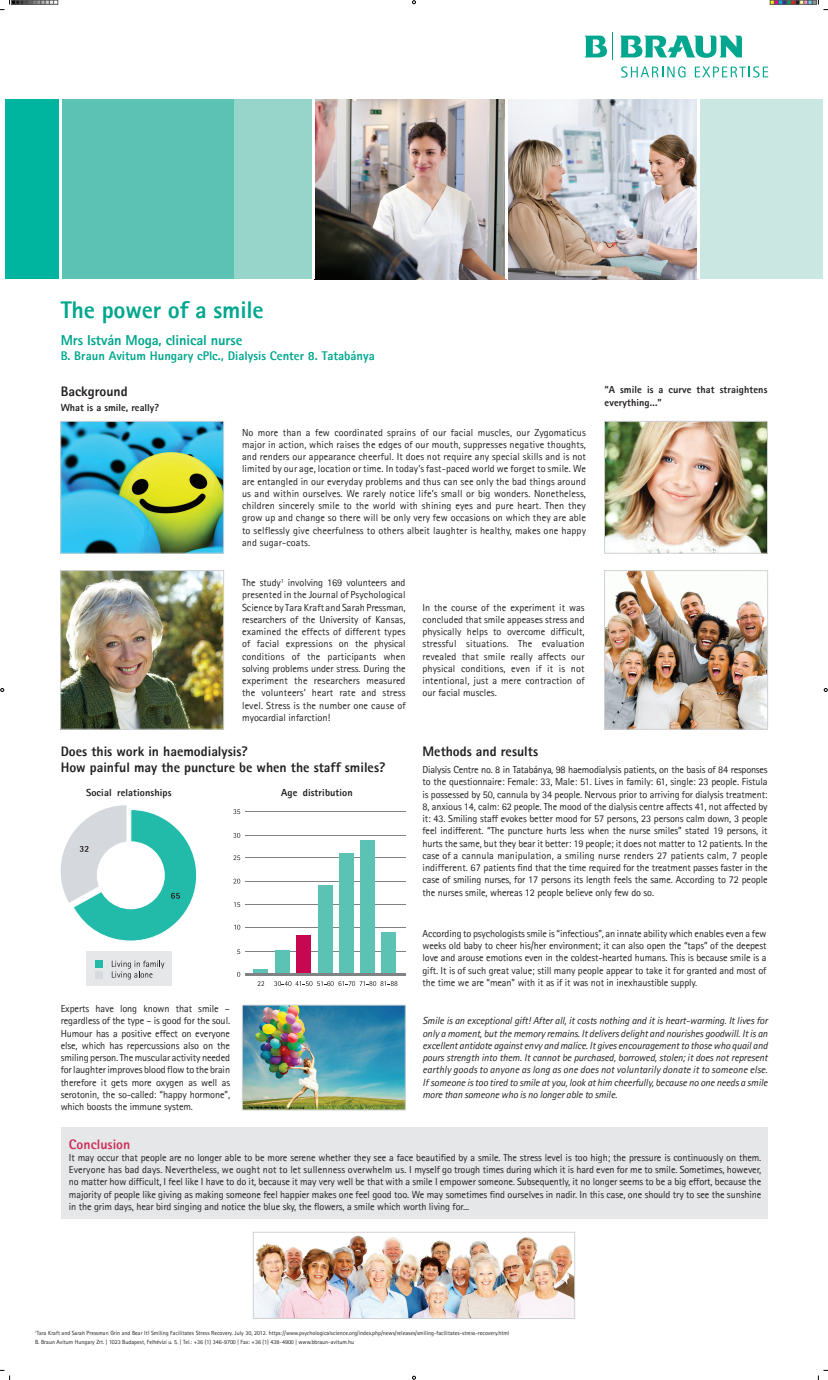
<style>
.page{position:relative;width:828px;height:1380px;background:#fff}
.page>*{position:absolute;margin:0;border:0;box-sizing:border-box;transform-origin:0 0}
.t1{font:24.12px "Rotis Sans Serif Extra Bold 75";letter-spacing:-.01em;color:#00a78e}
.t2{font:14.43px "Rotis Sans Serif Extra Bold 75";letter-spacing:-.01em;color:#00a78e}
.t3{font:13.8px/16.6px "Rotis Sans Serif Extra Bold 75";color:#231f20}
.t4{font:13.8px "Rotis Sans Serif Extra Bold 75";color:#cc305c}
.t5{font:12.63px "Rotis Sans Serif Extra Bold 75";color:#00a78e}
.t6{font:10.23px/12.3px "Rotis Sans Serif";letter-spacing:-.01em;color:#231f20;text-align:justify}
.t7{font:10.23px/12.3px "Rotis Sans Serif Italic 56";letter-spacing:-.01em;color:#231f20;text-align:justify}
.t8{font:700 10.23px/12.3px "Rotis Sans Serif";letter-spacing:.01em;color:#231f20}
.t9{font:10.2px "Rotis Sans Serif Extra Bold 75";color:#231f20}
.t10{font:6px "Rotis Sans Serif";color:#231f20}
</style>
<div class="page">
<div style="left:61px;top:1127px;width:705px;height:91px;background:#e6e7e9"></div>
<svg style="left:621px;top:66px;width:64px;height:12px"></svg>
<svg style="left:694px;top:66px;width:73px;height:12px"></svg>
<svg style="left:620px;top:35px;width:121px;height:23px"></svg>
<svg style="left:584px;top:32px;width:29px;height:28px"></svg>
<div style="left:59px;top:99px;width:175px;height:180px;background:#5cc3b4"></div>
<div style="left:234px;top:99px;width:78px;height:180px;background:#97d5cb"></div>
<div style="left:5px;top:99px;width:55px;height:180px;background:#00b5a0"></div>
<div style="left:699px;top:99px;width:123px;height:180px;background:#cae7e2"></div>
<img style="left:508px;top:99px;width:189px;height:180px">
<img style="left:315px;top:99px;width:190px;height:180px">
<hr style="left:59px;top:99px;width:3px;height:180px;background:#fff">
<img style="left:62px;top:423px;width:160px;height:128px">
<div style="left:60px;top:421px;width:164px;height:132px;border:1px solid #d1d2d4"></div>
<img style="left:62px;top:572px;width:160px;height:155px">
<div style="left:60px;top:570px;width:164px;height:159px;border:1px solid #d1d2d4"></div>
<img style="left:244px;top:1007px;width:159px;height:101px">
<img style="left:255px;top:1235px;width:317px;height:82px">
<div style="left:253px;top:1232px;width:321px;height:87px;border:1px solid #d1d2d4"></div>
<img style="left:606px;top:423px;width:159px;height:128px">
<div style="left:604px;top:421px;width:163px;height:132px;border:1px solid #d1d2d4"></div>
<img style="left:606px;top:572px;width:159px;height:155px">
<div style="left:604px;top:570px;width:163px;height:159px;border:1px solid #d1d2d4"></div>
<div style="left:86px;top:952px;width:86px;height:34px;background:#e6e7e9"></div>
<div style="left:95px;top:960px;width:8px;height:8px;background:#22bba9"></div>
<div style="left:95px;top:971px;width:8px;height:7px;background:#d5d8dc"></div>
<svg style="left:112px;top:961px;width:52px;height:18px"></svg>
<svg style="left:60px;top:805px;width:137px;height:136px"></svg>
<svg style="left:257px;top:981px;width:7px;height:5px"></svg>
<svg style="left:237px;top:972px;width:3px;height:5px"></svg>
<svg style="left:237px;top:949px;width:3px;height:5px"></svg>
<svg style="left:234px;top:925px;width:6px;height:4px"></svg>
<svg style="left:234px;top:902px;width:6px;height:5px"></svg>
<svg style="left:233px;top:879px;width:7px;height:4px"></svg>
<svg style="left:233px;top:855px;width:7px;height:5px"></svg>
<svg style="left:233px;top:833px;width:7px;height:5px"></svg>
<svg style="left:233px;top:809px;width:7px;height:5px"></svg>
<svg style="left:274px;top:981px;width:123px;height:5px"></svg>
<hr style="left:245px;top:951px;width:160px;height:1px;background:#808285">
<hr style="left:245px;top:927px;width:160px;height:1px;background:#808285">
<hr style="left:245px;top:904px;width:160px;height:1px;background:#808285">
<hr style="left:245px;top:881px;width:160px;height:1px;background:#808285">
<hr style="left:245px;top:857px;width:160px;height:1px;background:#808285">
<hr style="left:245px;top:835px;width:160px;height:1px;background:#808285">
<hr style="left:245px;top:811px;width:160px;height:1px;background:#808285">
<div style="left:253px;top:970px;width:15px;height:5px;background:#5cc3b4"></div>
<div style="left:275px;top:950px;width:15px;height:25px;background:#5cc3b4"></div>
<div style="left:296px;top:936px;width:15px;height:39px;background:#c70851"></div>
<div style="left:318px;top:886px;width:14px;height:89px;background:#5cc3b4"></div>
<div style="left:339px;top:853px;width:15px;height:122px;background:#5cc3b4"></div>
<div style="left:360px;top:840px;width:15px;height:135px;background:#5cc3b4"></div>
<div style="left:381px;top:932px;width:15px;height:43px;background:#5cc3b4"></div>
<hr style="left:245px;top:973px;width:160px;height:3px;background:#808285">
<svg style="left:0;top:1370px;width:11px;height:10px"></svg>
<svg style="left:817px;top:1370px;width:10px;height:10px"></svg>
<svg style="left:412px;top:0;width:3px;height:4px"></svg>
<svg style="left:0;top:688px;width:4px;height:4px"></svg>
<svg style="left:823px;top:688px;width:4px;height:4px"></svg>
<svg style="left:0;top:0;width:58px;height:11px"></svg>
<svg style="left:769px;top:0;width:58px;height:11px"></svg>
<h1 class="t1" style="left:61px;top:294px;width:204px">The power of a smile</h1>
<h2 class="t2" style="left:61px;top:330px;width:183px">Mrs István Moga, clinical nurse</h2>
<p class="t5" style="left:61px;top:347px;width:315px">B. Braun Avitum Hungary cPlc., Dialysis Center 8. Tatabánya</p>
<h3 class="t3" style="left:61px;top:383px;width:68px">Background</h3>
<p class="t9" style="left:61px;top:401px;width:100px">What is a smile, really?</p>
<p class="t6" style="left:242px;top:426px;width:345px">No more than a few coordinated sprains of our facial muscles, our Zygomaticus major in action, which raises the edges of our mouth, suppresses negative thoughts, and renders our appearance cheerful. It does not require any special skills and is not limited by our age, location or time. In today’s fast-paced world we forget to smile. We are entangled in our everyday problems and thus can see only the bad things around us and within ourselves. We rarely notice life’s small or big wonders. Nonetheless, children sincerely smile to the world with shining eyes and pure heart. Then they grow up and change so there will be only very few occasions on which they are able to selflessly give cheerfulness to others albeit laughter is healthy, makes one happy and sugar-coats.</p>
<p class="t6" style="left:242px;top:576px;width:165px">The study<sup>1</sup> involving 169 volunteers and presented in the Journal of Psychological Science by Tara Kraft and Sarah Pressman, researchers of the University of Kansas, examined the effects of different types of facial expressions on the physical conditions of the participants when solving problems under stress. During the experiment the researchers measured the volunteers’ heart rate and stress level. Stress is the number one cause of myocardial infarction!</p>
<p class="t6" style="left:422px;top:601px;width:163px">In the course of the experiment it was concluded that smile appeases stress and physically helps to overcome difficult, stressful situations. The evaluation revealed that smile really affects our physical conditions, even if it is not intentional, just a mere contraction of our facial muscles.</p>
<p class="t8" style="left:604px;top:383px;width:164px">“A smile is a curve that straightens everything...”</p>
<h3 class="t3" style="left:61px;top:742px;width:326px">Does this work in haemodialysis?<br>How painful may the puncture be when the staff smiles?</h3>
<p class="t8" style="left:86px;top:787px;width:87px">Social relationships</p>
<p class="t8" style="left:281px;top:787px;width:73px">Age distribution</p>
<p class="t6" style="left:61px;top:1002px;width:171px">Experts have long known that smile – regardless of the type – is good for the soul.<br>Humour has a positive effect on everyone else, which has repercussions also on the smiling person. The muscular activity needed for laughter improves blood flow to the brain therefore it gets more oxygen as well as serotonin, the so-called: “happy hormone”, which boosts the immune system.</p>
<h3 class="t4" style="left:69px;top:1135px;width:63px">Conclusion</h3>
<h3 class="t3" style="left:422px;top:742px;width:117px">Methods and results</h3>
<p class="t6" style="left:422px;top:763px;width:346px">Dialysis Centre no. 8 in Tatabánya, 98 haemodialysis patients, on the basis of 84 responses to the questionnaire: Female: 33, Male: 51. Lives in family: 61, single: 23 people. Fistula is possessed by 50, cannula by 34 people. Nervous prior to arriving for dialysis treatment:<br>8, anxious 14, calm: 62 people. The mood of the dialysis centre affects 41, not affected by it: 43. Smiling staff evokes better mood for 57 persons, 23 persons calm down, 3 people feel indifferent. “The puncture hurts less when the nurse smiles” stated 19 persons, it hurts the same, but they bear it better: 19 people; it does not matter to 12 patients. In the case of a cannula manipulation, a smiling nurse renders 27 patients calm, 7 people indifferent. 67 patients find that the time required for the treatment passes faster in the case of smiling nurses, for 17 persons its length feels the same. According to 72 people the nurses smile, whereas 12 people believe only few do so.</p>
<p class="t6" style="left:422px;top:927px;width:345px">According to psychologists smile is “infectious”, an innate ability which enables even a few weeks old baby to cheer his/her environment; it can also open the “taps” of the deepest love and arouse emotions even in the coldest-hearted humans. This is because smile is a gift. It is of such great value; still many people appear to take it for granted and most of the time we are “mean” with it as if it was not in inexhaustible supply.</p>
<p class="t7" style="left:422px;top:1015px;width:346px">Smile is an exceptional gift! After all, it costs nothing and it is heart-warming. It lives for only a moment, but the memory remains. It delivers delight and nourishes goodwill. It is an excellent antidote against envy and malice. It gives encouragement to those who quail and pours strength into them. It cannot be purchased, borrowed, stolen; it does not represent earthly goods to anyone as long as one does not voluntarily donate it to someone else.<br>If someone is too tired to smile at you, look at him cheerfully, because no one needs a smile more than someone who is no longer able to smile.</p>
<p class="t6" style="left:69px;top:1151px;width:693px">It may occur that people are no longer able to be more serene whether they see a face beautified by a smile. The stress level is too high; the pressure is continuously on them.<br>Everyone has bad days. Nevertheless, we ought not to let sullenness overwhelm us. I myself go trough times during which it is hard even for me to smile. Sometimes, however, no matter how difficult, I feel like I have to do it, because it may very well be that with a smile I empower someone. Subsequently, it no longer seems to be a big effort, because the majority of people like giving as making someone feel happier makes one feel good too. We may sometimes find ourselves in nadir. In this case, one should try to see the sunshine in the grim days, hear bird singing and notice the blue sky, the flowers, a smile which worth living for...</p>
<p class="t10" style="left:35px;top:1330px;width:475px"><sup>1</sup>Tara Kraft and Sarah Pressman Grin and Bear It! Smiling Facilitates Stress Recovery. July 30, 2012. https://www.psychologicalscience.org/index.php/news/releases/smiling-facilitates-stress-recovery.html</p>
<p class="t10" style="left:35px;top:1338px;width:320px">B. Braun Avitum Hungary Zrt. | 1023 Budapest, Felhévízi u. 5. | Tel.: +36 (1) 346-9700 | Fax: +36 (1) 438-4900 | www.bbraun-avitum.hu</p>
</div>
